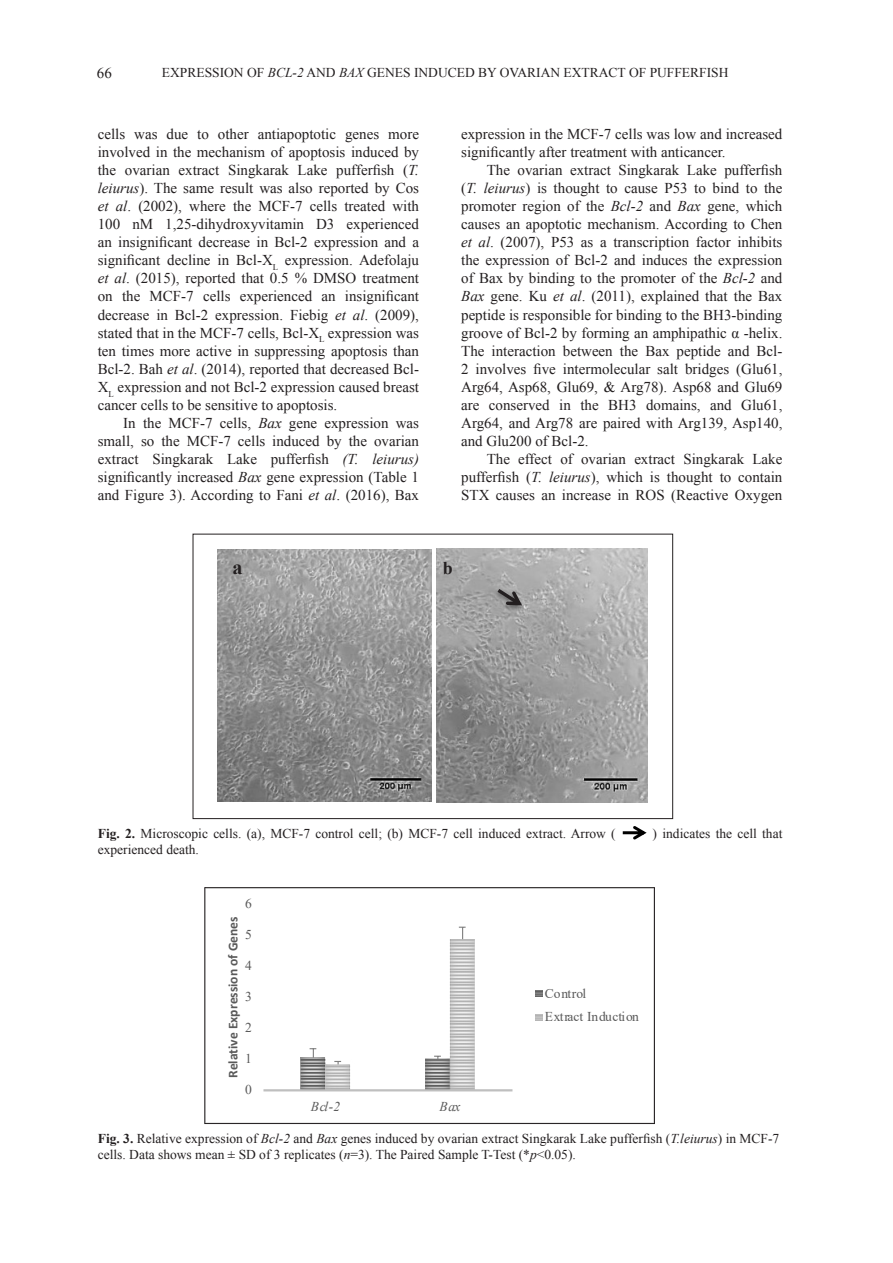
<style>
.page{position:relative;width:893px;height:1263px;background:#fff}
.page>*{position:absolute;margin:0;border:0;box-sizing:border-box;transform-origin:0 0}
.t1{font:700 20.55px "Times New Roman";color:#231f20}
.t2{font:700 18px "Times New Roman";color:#231f20}
.Second_Paragraph{font:15px/18px "Times New Roman";color:#231f20;text-align:justify}
.Page_Number{font:15px "Times New Roman";color:#231f20}
.t3{font:13.5px/16.2px "Times New Roman";color:#231f20}
.t4{font:13.5px/23.2px "Times New Roman";color:#595959}
.t5{font:700 13.5px "Calibri";color:#595959}
.t6{font:italic 13.5px "Times New Roman";color:#595959}
.s1{font-style:italic}
.s2{font-weight:700}
</style>
<div class="page">
<svg style="left:301px;top:927px;width:174px;height:162px"></svg>
<hr style="left:263px;top:1089px;width:249px;height:2px;background:#bfbfbf">
<svg style="left:535px;top:990px;width:7px;height:7px"></svg>
<svg style="left:535px;top:1014px;width:7px;height:7px"></svg>
<div style="left:204px;top:887px;width:451px;height:237px;border:1px solid #231f20"></div>
<img style="left:217px;top:549px;width:214px;height:253px">
<img style="left:436px;top:549px;width:211px;height:253px">
<img style="left:492px;top:586px;width:51px;height:43px">
<svg style="left:497px;top:589px;width:25px;height:16px"></svg>
<div style="left:193px;top:534px;width:480px;height:285px;border:1px solid #231f20"></div>
<svg style="left:623px;top:826px;width:24px;height:14px"></svg>
<p class="Page_Number" style="left:97px;top:63px;width:16px">66</p>
<p class="t3" style="left:162px;top:65px;width:568px">EXPRESSION OF <span class="s1">BCL-2</span> AND <span class="s1">BAX</span> GENES INDUCED BY OVARIAN EXTRACT OF PUFFERFISH</p>
<p class="Second_Paragraph" style="left:98px;top:125px;width:323px">cells was due to other antiapoptotic genes more involved in the mechanism of apoptosis induced by the ovarian extract Singkarak Lake pufferfish (<span class="s1">T. leiurus</span>). The same result was also reported by Cos <span class="s1">et al</span>. (2002), where the MCF-7 cells treated with 100 nM 1,25-dihydroxyvitamin D3 experienced an insignificant decrease in Bcl-2 expression and a significant decline in Bcl-X<sub>L</sub> expression. Adefolaju <span class="s1">et al</span>. (2015), reported that 0.5 % DMSO treatment on the MCF-7 cells experienced an insignificant decrease in Bcl-2 expression. Fiebig <span class="s1">et al</span>. (2009), stated that in the MCF-7 cells, Bcl-X<sub>L</sub> expression was ten times more active in suppressing apoptosis than Bcl-2. Bah <span class="s1">et al</span>. (2014), reported that decreased Bcl-X<sub>L</sub> expression and not Bcl-2 expression caused breast cancer cells to be sensitive to apoptosis.</p>
<p class="Second_Paragraph" style="left:98px;top:413px;width:323px;text-indent:26px">In the MCF-7 cells, <span class="s1">Bax</span> gene expression was small, so the MCF-7 cells induced by the ovarian extract Singkarak Lake pufferfish <span class="s1">(T. leiurus) </span>significantly increased <span class="s1">Bax</span> gene expression (Table 1 and Figure 3). According to Fani <span class="s1">et al</span>. (2016), Bax</p>
<p class="Second_Paragraph" style="left:461px;top:125px;width:323px">expression in the MCF-7 cells was low and increased significantly after treatment with anticancer.</p>
<p class="Second_Paragraph" style="left:461px;top:161px;width:323px;text-indent:26px">The ovarian extract Singkarak Lake pufferfish (<span class="s1">T. leiurus</span>) is thought to cause P53 to bind to the promoter region of the <span class="s1">Bcl-2</span> and <span class="s1">Bax</span> gene, which causes an apoptotic mechanism. According to Chen <span class="s1">et al</span>. (2007), P53 as a transcription factor inhibits the expression of Bcl-2 and induces the expression of Bax by binding to the promoter of the <span class="s1">Bcl-2</span> and <span class="s1">Bax</span> gene. Ku <span class="s1">et al</span>. (2011), explained that the Bax peptide is responsible for binding to the BH3-binding groove of Bcl-2 by forming an amphipathic α -helix.<br>The interaction between the Bax peptide and Bcl-2 involves five intermolecular salt bridges (Glu61, Arg64, Asp68, Glu69, &amp; Arg78). Asp68 and Glu69 are conserved in the BH3 domains, and Glu61, Arg64, and Arg78 are paired with Arg139, Asp140, and Glu200 of Bcl-2.</p>
<p class="Second_Paragraph" style="left:461px;top:449px;width:323px;text-indent:26px">The effect of ovarian extract Singkarak Lake pufferfish (<span class="s1">T. leiurus</span>), which is thought to contain STX causes an increase in ROS (Reactive Oxygen</p>
<p class="t1" style="left:232px;top:553px;width:12px">a</p>
<p class="t2" style="left:443px;top:556px;width:12px">b</p>
<p class="t3" style="left:98px;top:825px;width:519px"><span class="s2">Fig. 2.</span> Microscopic cells. (a), MCF-7 control cell; (b) MCF-7 cell induced extract. Arrow (</p>
<p class="t3" style="left:653px;top:825px;width:131px">) indicates the cell that</p>
<p class="t3" style="left:98px;top:841px;width:103px">experienced death.</p>
<p class="t4" style="left:245px;top:892px;width:8px">6</p>
<p class="t5" style="left:224px;top:1078px;width:163px;rotate:-90deg">Relative Expression of Genes</p>
<p class="t4" style="left:245px;top:923px;width:8px">5</p>
<p class="t4" style="left:245px;top:953px;width:8px">4</p>
<p class="t4" style="left:245px;top:985px;width:8px">3</p>
<p class="t4" style="left:245px;top:1016px;width:8px">2</p>
<p class="t4" style="left:245px;top:1046px;width:8px">1</p>
<p class="t4" style="left:245px;top:1078px;width:8px">0</p>
<p class="t6" style="left:311px;top:1097px;width:31px">Bcl-2</p>
<p class="t6" style="left:439px;top:1097px;width:23px">Bax</p>
<p class="t4" style="left:545px;top:981px;width:95px">Control<br>Extract Induction</p>
<p class="t3" style="left:98px;top:1130px;width:683px"><span class="s2">Fig. 3.</span> Relative expression of <span class="s1">Bcl-2</span> and <span class="s1">Bax</span> genes induced by ovarian extract Singkarak Lake pufferfish (<span class="s1">T.leiurus</span>) in MCF-7 cells. Data shows mean ± SD of 3 replicates (<span class="s1">n</span>=3). The Paired Sample T-Test (*<span class="s1">p</span>&lt;0.05).</p>
</div>
